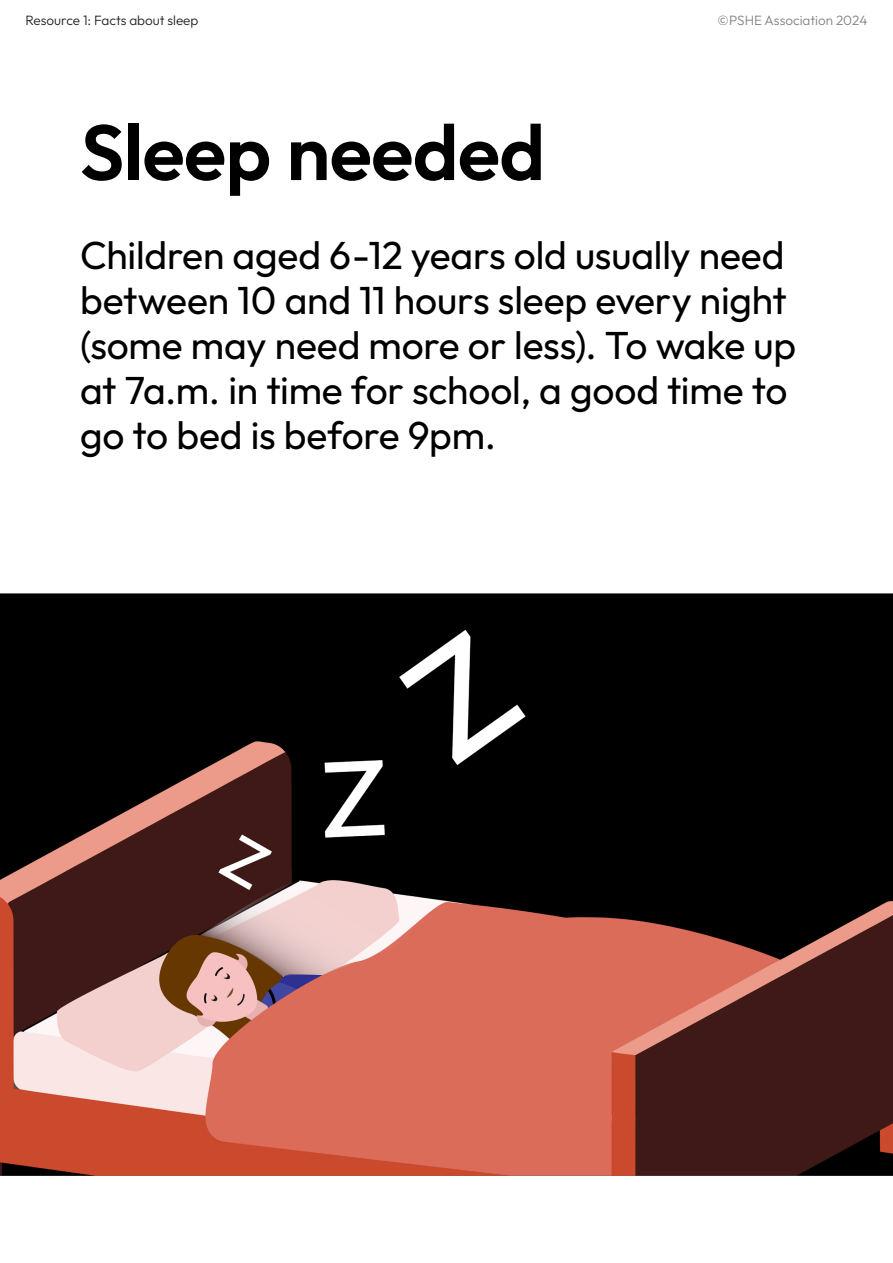
<style>
.page{position:relative;width:893px;height:1263px;background:#fff}
.page>*{position:absolute;margin:0;border:0;box-sizing:border-box;transform-origin:0 0}
.t1{font:600 78px "Outfit";letter-spacing:-.01em;color:#000001}
.t2{font:39px/45px "Outfit";letter-spacing:-.005em;color:#000001}
.t3{font:300 13.5px "Outfit";color:#231f20}
.t4{font:300 13.5px "Outfit";color:#808285}
</style>
<div class="page">
<img style="left:0;top:593px;width:893px;height:583px">
<p class="t3" style="left:26px;top:13px;width:174px">Resource 1: Facts about sleep</p>
<p class="t4" style="left:718px;top:13px;width:151px">©PSHE Association 2024</p>
<h1 class="t1" style="left:80px;top:108px;width:467px">Sleep needed</h1>
<p class="t2" style="left:80px;top:232px;width:717px">Children aged 6-12 years old usually need between 10 and 11 hours sleep every night (some may need more or less). To wake up at 7a.m. in time for school, a good time to go to bed is before 9pm.</p>
</div>
